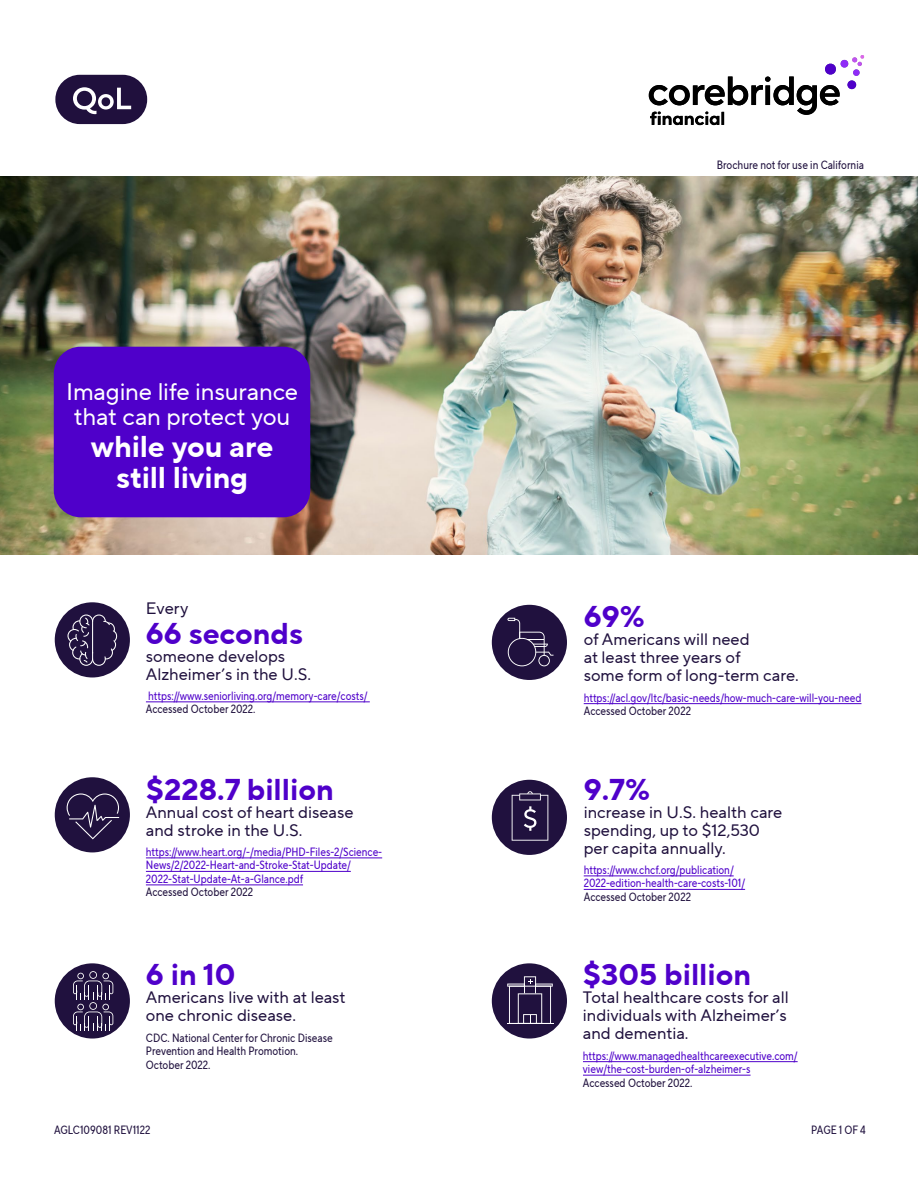
<style>
.page{position:relative;width:918px;height:1188px;background:#fff}
.page>*{position:absolute;margin:0;border:0;box-sizing:border-box;transform-origin:0 0}
.t1{font:700 30px "TT Norms Pro";color:#4f00ca}
.t2{font:700 30px/31.5px "TT Norms Pro";letter-spacing:-.005em;color:#fff;text-align:center}
.t3{font:24px/25.5px "TT Norms Pro";letter-spacing:-.01em;color:#fff;text-align:center}
.t4{font:16.5px/18px "TT Norms Pro";color:#20113e}
.t5{font:12px/13.5px "TT Norms Pro Cond";color:#4f00ca}
.t6{font:12px/13.5px "TT Norms Pro Cond";color:#20113e}
.s1{color:#20113e}
</style>
<div class="page">
<div style="left:55px;top:602px;width:75px;height:75px;background:#20113e;border-radius:50%"></div>
<div style="left:55px;top:777px;width:75px;height:75px;background:#20113e;border-radius:50%"></div>
<div style="left:55px;top:963px;width:75px;height:76px;background:#20113e;border-radius:50%"></div>
<div style="left:492px;top:780px;width:75px;height:75px;background:#20113e;border-radius:50%"></div>
<div style="left:492px;top:605px;width:75px;height:75px;background:#20113e;border-radius:50%"></div>
<hr style="left:146px;top:701px;width:224px;height:1px;background:#4f00ca">
<hr style="left:584px;top:703px;width:278px;height:1px;background:#4f00ca">
<hr style="left:584px;top:876px;width:150px;height:1px;background:#4f00ca">
<hr style="left:584px;top:889px;width:161px;height:1px;background:#4f00ca">
<hr style="left:146px;top:858px;width:236px;height:1px;background:#4f00ca">
<hr style="left:146px;top:871px;width:205px;height:1px;background:#4f00ca">
<hr style="left:146px;top:885px;width:157px;height:1px;background:#4f00ca">
<img style="left:0;top:177px;width:918px;height:377px">
<div style="left:54px;top:347px;width:256px;height:170px;background:#4f00ca;border-radius:27px"></div>
<svg style="left:67px;top:615px;width:51px;height:51px"></svg>
<svg style="left:67px;top:794px;width:52px;height:45px"></svg>
<svg style="left:507px;top:618px;width:47px;height:48px"></svg>
<svg style="left:73px;top:971px;width:40px;height:60px"></svg>
<div style="left:492px;top:963px;width:75px;height:76px;background:#20113e;border-radius:50%"></div>
<hr style="left:583px;top:1061px;width:215px;height:1px;background:#4f00ca">
<hr style="left:583px;top:1075px;width:168px;height:1px;background:#4f00ca">
<svg style="left:512px;top:791px;width:36px;height:50px"></svg>
<hr style="left:535px;top:984px;width:18px;height:3px;background:#fff">
<hr style="left:507px;top:984px;width:18px;height:3px;background:#fff">
<hr style="left:507px;top:1023px;width:47px;height:1px;background:#fff">
<svg style="left:508px;top:976px;width:44px;height:47px"></svg>
<svg style="left:649px;top:55px;width:215px;height:70px"></svg>
<div style="left:847px;top:80px;width:9px;height:9px;background:#4f00c9;border-radius:50%"></div>
<div style="left:55px;top:75px;width:92px;height:49px;background:#20103d;border-radius:24px"></div>
<svg style="left:73px;top:87px;width:58px;height:27px"></svg>
<h1 class="t3" style="left:66px;top:378px;width:234px">Imagine life insurance that can protect you</h1>
<h1 class="t2" style="left:91px;top:431px;width:184px">while you are still living</h1>
<p class="t4" style="left:146px;top:599px;width:44px">Every</p>
<p class="t1" style="left:146px;top:611px;width:159px">66 seconds</p>
<p class="t4" style="left:146px;top:647px;width:167px">someone develops<br>Alzheimer’s in the U.S.</p>
<p class="t5" style="left:146px;top:689px;width:223px">https://www.seniorliving.org/memory-care/costs/<br><span class="s1">Accessed October 2022.</span></p>
<p class="t1" style="left:146px;top:767px;width:189px">$228.7 billion</p>
<p class="t4" style="left:146px;top:803px;width:209px">Annual cost of heart disease and stroke in the U.S.</p>
<p class="t5" style="left:146px;top:845px;width:238px">https://www.heart.org/-/media/PHD-Files-2/Science-News/2/2022-Heart-and-Stroke-Stat-Update/ 2022-Stat-Update-At-a-Glance.pdf<br><span class="s1">Accessed October 2022</span></p>
<p class="t1" style="left:146px;top:953px;width:91px">6 in 10</p>
<p class="t4" style="left:146px;top:989px;width:201px">Americans live with at least one chronic disease.</p>
<p class="t6" style="left:146px;top:1031px;width:188px">CDC. National Center for Chronic Disease<br>Prevention and Health Promotion.<br>October 2022.</p>
<p class="t6" style="left:717px;top:158px;width:149px">Brochure not for use in California</p>
<p class="t1" style="left:584px;top:595px;width:63px">69%</p>
<p class="t4" style="left:584px;top:631px;width:217px">of Americans will need<br>at least three years of<br>some form of long-term care.</p>
<p class="t5" style="left:584px;top:691px;width:279px">https://acl.gov/ltc/basic-needs/how-much-care-will-you-need<br><span class="s1">Accessed October 2022</span></p>
<p class="t1" style="left:584px;top:767px;width:68px">9.7%</p>
<p class="t4" style="left:584px;top:803px;width:200px">increase in U.S. health care spending, up to $12,530 per capita annually.</p>
<p class="t5" style="left:584px;top:863px;width:163px">https://www.chcf.org/publication/<br>2022-edition-health-care-costs-101/<br><span class="s1">Accessed October 2022</span></p>
<p class="t1" style="left:583px;top:953px;width:170px">$305 billion</p>
<p class="t4" style="left:583px;top:989px;width:207px;text-align:justify">Total healthcare costs for all individuals with Alzheimer’s and dementia.</p>
<p class="t5" style="left:583px;top:1049px;width:216px">https://www.managedhealthcareexecutive.com/ view/the-cost-burden-of-alzheimer-s<br><span class="s1">Accessed October 2022.</span></p>
<p class="t6" style="left:54px;top:1123px;width:98px">AGLC109081 REV1122</p>
<p class="t6" style="left:811px;top:1123px;width:56px">PAGE 1 OF 4</p>
</div>
